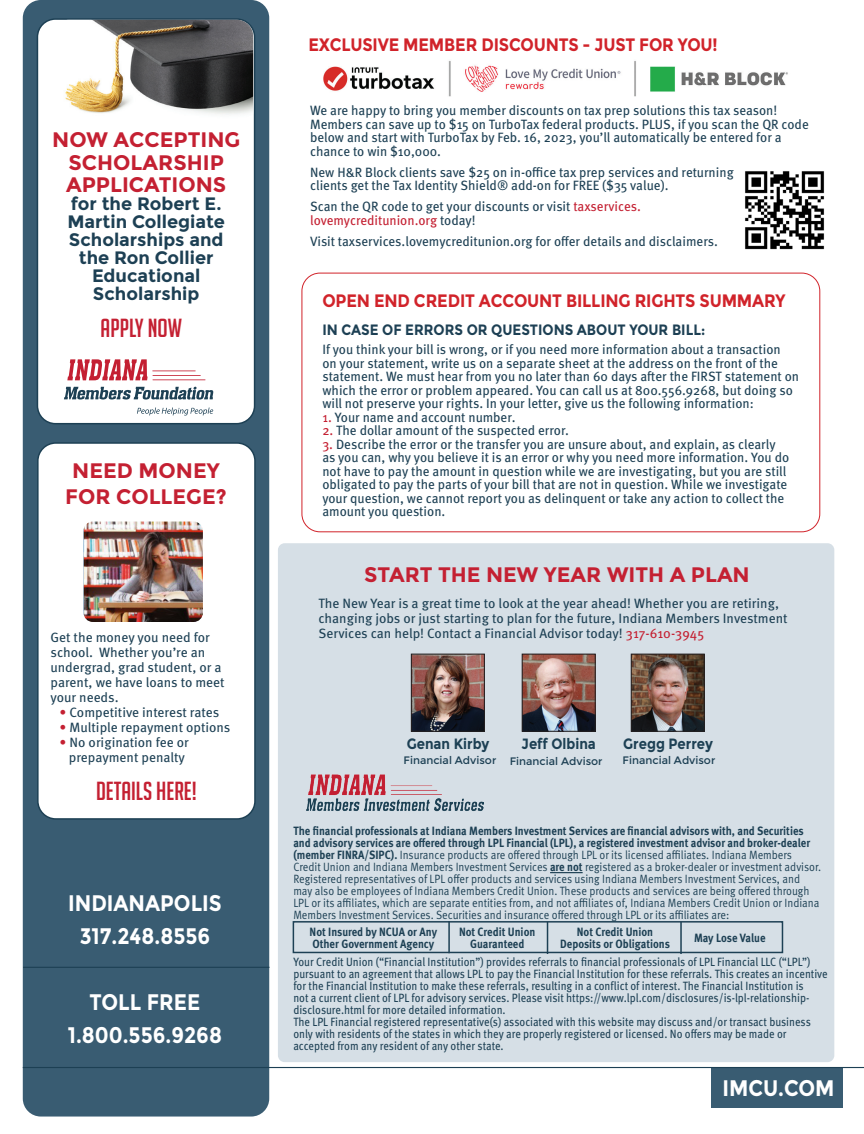
<style>
.page{position:relative;width:864px;height:1134px;background:#fff}
.page>*{position:absolute;margin:0;border:0;box-sizing:border-box;transform-origin:0 0}
.t1{font:25.5px "Big Noodle Titling";color:#c42032}
.t2{font:700 22.5px "Montserrat";color:#fff;scale:.9 1}
.t3{font:700 21px/22.5px "Montserrat";color:#c42032}
.t4{font:700 18px/18px "Montserrat";color:#1d4054;text-align:center}
.t5{font:700 18px "Montserrat";letter-spacing:-.01em;color:#d1232a;scale:.9 1}
.t6{font:700 15px "Montserrat";color:#1d4054;scale:.9 1}
.t7{font:700 14.85px "Montserrat";color:#1d4054;scale:.9 1}
.t8{font:13.5px/13.5px "Meta OT";color:#1d4054}
.t9{font:12px/12px "Meta Pro Norm";color:#1d4054;scale:.89 1}
.t10{font:12px/12px "Meta Pro";color:#1d4054;scale:.89 1}
.t11{font:700 12px "Meta Pro";color:#1d4054;scale:.89 1}
.t12{font:10.8px "Montserrat";color:#1d4054}
.s1{color:#c42032}
.s2{font-family:"Meta Pro";font-weight:700}
</style>
<div class="page">
<div style="left:278px;top:543px;width:556px;height:519px;background:#d6dfe6;border-radius:7px"></div>
<div style="left:23px;top:0;width:246px;height:1117px;background:#395c72;border-radius:18px"></div>
<div style="left:711px;top:1067px;width:132px;height:40px;background:#395c72"></div>
<img style="left:413px;top:656px;width:70px;height:74px">
<div style="left:411px;top:654px;width:74px;height:78px;border:1px solid #231f20"></div>
<img style="left:633px;top:656px;width:70px;height:74px">
<div style="left:631px;top:654px;width:74px;height:78px;border:1px solid #231f20"></div>
<img style="left:524px;top:656px;width:70px;height:74px">
<div style="left:522px;top:654px;width:74px;height:78px;border:1px solid #231f20"></div>
<div style="left:302px;top:273px;width:518px;height:259px;border:1px solid #d1232a;border-radius:18px"></div>
<div style="left:37px;top:19px;width:218px;height:405px;background:#fff;border-radius:18px"></div>
<div style="left:37px;top:18px;width:218px;height:406px;border:2px solid #1d4054;border-radius:18px"></div>
<div style="left:38px;top:443px;width:217px;height:376px;background:#fff;border-radius:18px"></div>
<div style="left:37px;top:442px;width:219px;height:378px;border:2px solid #1d4054;border-radius:18px"></div>
<img style="left:306px;top:774px;width:177px;height:38px">
<hr style="left:550px;top:872px;width:33px;height:1px;background:#1d4054">
<div style="left:293px;top:921px;width:490px;height:32px;border:2px solid #1d4054"></div>
<hr style="left:448px;top:921px;width:2px;height:32px;background:#1d4054">
<hr style="left:547px;top:922px;width:1px;height:32px;background:#1d4054">
<hr style="left:680px;top:922px;width:2px;height:32px;background:#1d4054">
<svg style="left:137px;top:408px;width:76px;height:8px"></svg>
<svg style="left:64px;top:387px;width:149px;height:13px"></svg>
<hr style="left:152px;top:370px;width:44px;height:1px;background:#c41f32">
<hr style="left:153px;top:375px;width:48px;height:1px;background:#c41f32">
<hr style="left:153px;top:379px;width:52px;height:1px;background:#c41f32">
<svg style="left:67px;top:359px;width:81px;height:21px"></svg>
<img style="left:53px;top:20px;width:200px;height:108px">
<img style="left:84px;top:522px;width:119px;height:100px">
<hr style="left:23px;top:1067px;width:841px;height:1px;background:#1d4054">
<hr style="left:23px;top:967px;width:246px;height:1px;background:#1d4054">
<img style="left:323px;top:61px;width:465px;height:36px">
<img style="left:745px;top:171px;width:80px;height:79px">
<p class="t3" style="left:52px;top:129px;width:190px">NOW ACCEPTING</p>
<p class="t3" style="left:66px;top:151px;width:162px">SCHOLARSHIP<br>APPLICATIONS</p>
<p class="t4" style="left:67px;top:195px;width:159px">for the Robert E.<br>Martin Collegiate<br>Scholarships and the Ron Collier<br>Educational<br>Scholarship</p>
<p class="t1" style="left:101px;top:315px;width:83px">APPLY NOW</p>
<p class="t3" style="left:72px;top:460px;width:149px">NEED MONEY</p>
<p class="t3" style="left:65px;top:485px;width:163px">FOR COLLEGE?</p>
<p class="t8" style="left:50px;top:630px;width:176px;line-height:15px">Get the money you need for school. Whether you’re an undergrad, grad student, or a parent, we have loans to meet your needs.</p>
<p class="t8" style="left:60px;top:706px;width:161px"><span class="s1">•</span> Competitive interest rates</p>
<p class="t8" style="left:60px;top:721px;width:172px"><span class="s1">•</span> Multiple repayment options</p>
<p class="t8" style="left:60px;top:736px;width:131px"><span class="s1">•</span> No origination fee or</p>
<p class="t8" style="left:69px;top:751px;width:118px">prepayment penalty</p>
<p class="t1" style="left:96px;top:777px;width:102px">DETAILS HERE!</p>
<p class="t2" style="left:68px;top:889px;width:172px">INDIANAPOLIS</p>
<p class="t2" style="left:80px;top:922px;width:147px">317.248.8556</p>
<p class="t2" style="left:90px;top:988px;width:124px">TOLL FREE</p>
<p class="t2" style="left:68px;top:1021px;width:173px">1.800.556.9268</p>
<p class="t5" style="left:308px;top:33px;width:456px">EXCLUSIVE MEMBER DISCOUNTS - JUST FOR YOU!</p>
<p class="t8" style="left:310px;top:104px;width:469px">We are happy to bring you member discounts on tax prep solutions this tax season!</p>
<p class="t8" style="left:310px;top:118px;width:500px">Members can save up to $15 on TurboTax federal products. PLUS, if you scan the QR code below and start with TurboTax by Feb. 16, 2023, you’ll automatically be entered for a chance to win $10,000.</p>
<p class="t8" style="left:310px;top:166px;width:425px">New H&amp;R Block clients save $25 on in-office tax prep services and returning clients get the Tax Identity Shield® add-on for FREE ($35 value).</p>
<p class="t8" style="left:310px;top:200px;width:332px">Scan the QR code to get your discounts or visit <span class="s1">taxservices. lovemycreditunion.org</span> today!</p>
<p class="t8" style="left:310px;top:235px;width:409px">Visit taxservices.lovemycreditunion.org for offer details and disclaimers.</p>
<p class="t5" style="left:322px;top:290px;width:516px">OPEN END CREDIT ACCOUNT BILLING RIGHTS SUMMARY</p>
<p class="t6" style="left:322px;top:321px;width:427px">IN CASE OF ERRORS OR QUESTIONS ABOUT YOUR BILL:</p>
<p class="t8" style="left:322px;top:343px;width:478px">If you think your bill is wrong, or if you need more information about a transaction<br>on your statement, write us on a separate sheet at the address on the front of the statement. We must hear from you no later than 60 days after the FIRST statement on which the error or problem appeared. You can call us at 800.556.9268, but doing so will not preserve your rights. In your letter, give us the following information:</p>
<p class="t8" style="left:322px;top:411px;width:195px"><span class="s1">1.</span> Your name and account number.</p>
<p class="t8" style="left:322px;top:424px;width:248px"><span class="s1">2.</span> The dollar amount of the suspected error.</p>
<p class="t8" style="left:322px;top:438px;width:468px"><span class="s1">3.</span> Describe the error or the transfer you are unsure about, and explain, as clearly as you can, why you believe it is an error or why you need more information. You do not have to pay the amount in question while we are investigating, but you are still obligated to pay the parts of your bill that are not in question. While we investigate your question, we cannot report you as delinquent or take any action to collect the amount you question.</p>
<p class="t3" style="left:364px;top:564px;width:387px">START THE NEW YEAR WITH A PLAN</p>
<p class="t8" style="left:318px;top:596px;width:471px;line-height:15px">The New Year is a great time to look at the year ahead! Whether you are retiring, changing jobs or just starting to plan for the future, Indiana Members Investment<br>Services can help! Contact a Financial Advisor today! <span class="s1">317-610-3945</span></p>
<p class="t7" style="left:407px;top:735px;width:93px">Genan Kirby</p>
<p class="t7" style="left:522px;top:735px;width:84px">Jeff Olbina</p>
<p class="t7" style="left:623px;top:735px;width:101px">Gregg Perrey</p>
<p class="t12" style="left:404px;top:754px;width:94px">Financial Advisor</p>
<p class="t12" style="left:510px;top:754px;width:94px">Financial Advisor</p>
<p class="t12" style="left:623px;top:754px;width:94px">Financial Advisor</p>
<p class="t9" style="left:293px;top:824px;width:595px"><span class="s2">The financial professionals at Indiana Members Investment Services are financial advisors with, and Securities and advisory services are offered through LPL Financial (LPL), a registered investment advisor and broker-dealer (member FINRA/SIPC).</span> Insurance products are offered through LPL or its licensed affiliates. Indiana Members Credit Union and Indiana Members Investment Services <span class="s2">are not</span> registered as a broker-dealer or investment advisor.<br>Registered representatives of LPL offer products and services using Indiana Members Investment Services, and may also be employees of Indiana Members Credit Union. These products and services are being offered through LPL or its affiliates, which are separate entities from, and not affiliates of, Indiana Members Credit Union or Indiana Members Investment Services. Securities and insurance offered through LPL or its affiliates are:</p>
<p class="t10" style="left:293px;top:955px;width:602px">Your Credit Union (“Financial Institution”) provides referrals to financial professionals of LPL Financial LLC (“LPL”) pursuant to an agreement that allows LPL to pay the Financial Institution for these referrals. This creates an incentive for the Financial Institution to make these referrals, resulting in a conflict of interest. The Financial Institution is<br>not a current client of LPL for advisory services. Please visit https://www.lpl.com/disclosures/is-lpl-relationship&shy;disclosure.html for more detailed information.</p>
<p class="t10" style="left:293px;top:1015px;width:583px">The LPL Financial registered representative(s) associated with this website may discuss and/or transact business only with residents of the states in which they are properly registered or licensed. No offers may be made or accepted from any resident of any other state.</p>
<p class="t11" style="left:310px;top:922px;width:145px">Not Insured by NCUA or Any</p>
<p class="t11" style="left:312px;top:934px;width:139px">Other Government Agency</p>
<p class="t11" style="left:459px;top:922px;width:87px">Not Credit Union</p>
<p class="t11" style="left:470px;top:934px;width:62px">Guaranteed</p>
<p class="t11" style="left:577px;top:922px;width:87px">Not Credit Union</p>
<p class="t11" style="left:560px;top:934px;width:125px">Deposits or Obligations</p>
<p class="t11" style="left:694px;top:928px;width:82px">May Lose Value</p>
<p class="t2" style="left:722px;top:1075px;width:126px">IMCU.COM</p>
</div>
